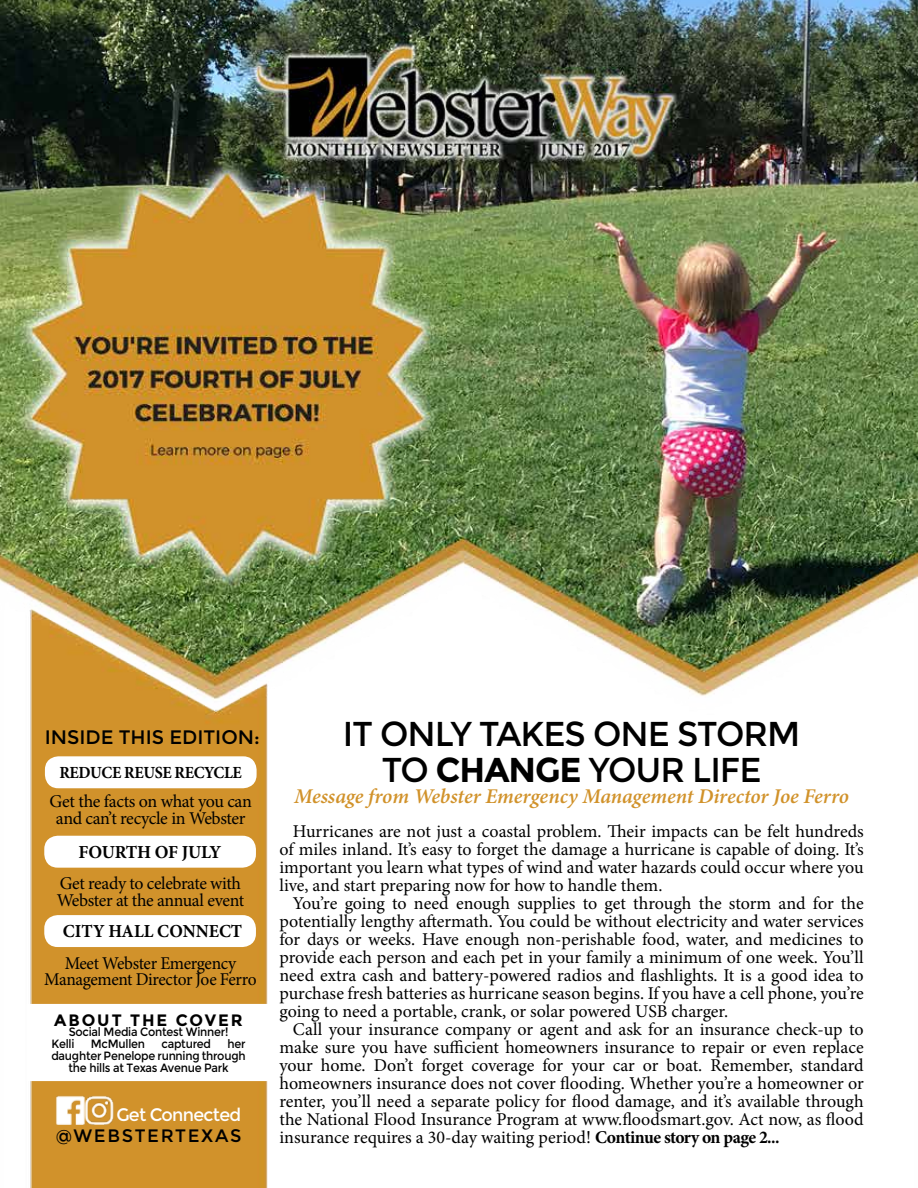
<style>
.page{position:relative;width:918px;height:1188px;background:#fff}
.page>*{position:absolute;margin:0;border:0;box-sizing:border-box;transform-origin:0 0}
.t1{font:34.5px/36px "Montserrat";letter-spacing:-.03em;color:#000}
.t2{font:italic 600 21px "Minion Pro";letter-spacing:-.005em;color:#d1922a}
.t3{font:19.5px "Montserrat";color:#000}
.t4{font:700 18.3px "Minion Pro";letter-spacing:-.01em;color:#000;scale:.96 1}
.t5{font:700 18.3px "Minion Pro";letter-spacing:-.01em;color:#000}
.t6{font:18px/18px "Minion Pro";letter-spacing:-.015em;color:#000;text-align:justify}
.t7{font:18px "Montserrat";letter-spacing:.09em;color:#000}
.t8{font:18px "Montserrat";letter-spacing:-.04em;color:#fff}
.t9{font:700 16.95px "Minion Pro";letter-spacing:-.02em;color:#000;scale:.94 1}
.t10{font:700 16.5px "Montserrat";letter-spacing:.12em;color:#000}
.t11{font:12px/12px "Montserrat";letter-spacing:-.02em;color:#000;scale:.93 1}
.s1{font-weight:700}
</style>
<div class="page">
<img style="left:0;top:0;width:918px;height:1188px">
<div style="left:29px;top:1006px;width:239px;height:73px;background:#fff"></div>
<div style="left:45px;top:756px;width:212px;height:32px;background:#fff;border-radius:13px"></div>
<div style="left:44px;top:836px;width:212px;height:32px;background:#fff;border-radius:13px"></div>
<img style="left:53px;top:1094px;width:61px;height:31px">
<div style="left:44px;top:915px;width:212px;height:32px;background:#fff;border-radius:13px"></div>
<p class="t3" style="left:45px;top:725px;width:217px">INSIDE THIS EDITION:</p>
<p class="t9" style="left:59px;top:761px;width:196px">REDUCE REUSE RECYCLE</p>
<p class="t6" style="left:50px;top:794px;width:204px;line-height:16.5px;text-align:center">Get the facts on what you can and can’t recycle in Webster</p>
<p class="t5" style="left:79px;top:839px;width:144px">FOURTH OF JULY</p>
<p class="t6" style="left:57px;top:875px;width:189px;line-height:16.5px">Get ready to celebrate with<br>Webster at the annual event</p>
<p class="t4" style="left:63px;top:918px;width:188px">CITY HALL CONNECT</p>
<p class="t6" style="left:44px;top:955px;width:214px;line-height:16.5px;text-align:center">Meet Webster Emergency<br>Management Director Joe Ferro</p>
<p class="t10" style="left:54px;top:1010px;width:190px">ABOUT THE COVER</p>
<p class="t11" style="left:51px;top:1026px;width:192px;text-indent:17px">Social Media Contest Winner!<br>Kelli</p>
<p class="t11" style="left:91px;top:1038px;width:60px">McMullen</p>
<p class="t11" style="left:162px;top:1038px;width:55px">captured</p>
<p class="t11" style="left:228px;top:1038px;width:21px">her</p>
<p class="t11" style="left:51px;top:1050px;width:210px">daughter Penelope running through</p>
<p class="t11" style="left:68px;top:1062px;width:174px">the hills at Texas Avenue Park</p>
<p class="t8" style="left:116px;top:1104px;width:126px">Get Connected</p>
<p class="t7" style="left:56px;top:1125px;width:187px">@WEBSTERTEXAS</p>
<h1 class="t1" style="left:382px;top:716px;width:376px;text-indent:295px">storm<br>to <span class="s1">CHANGE</span> your li fe</h1>
<p class="t2" style="left:294px;top:781px;width:557px">Message from Webster Emergency Management Director Joe Ferro</p>
<p class="t6" style="left:279px;top:822px;width:586px;text-indent:14px">Hurricanes are not just a coastal problem. Their impacts can be felt hundreds of miles inland. It’s easy to forget the damage a hurricane is capable of doing. It’s important you learn what types of wind and water hazards could occur where you live, and start preparing now for how to handle them.</p>
<p class="t6" style="left:279px;top:894px;width:586px;text-indent:14px">You’re going to need enough supplies to get through the storm and for the potentially lengthy aftermath. You could be without electricity and water services for days or weeks. Have enough non-perishable food, water, and medicines to provide each person and each pet in your family a minimum of one week. You’ll need extra cash and battery-powered radios and flashlights. It is a good idea to purchase fresh batteries as hurricane season begins. If you have a cell phone, you’re going to need a portable, crank, or solar powered USB charger.</p>
<p class="t6" style="left:279px;top:1020px;width:586px;text-indent:14px">Call your insurance company or agent and ask for an insurance check-up to make sure you have sufficient homeowners insurance to repair or even replace your home. Don’t forget coverage for your car or boat. Remember, standard homeowners insurance does not cover flooding. Whether you’re a homeowner or renter, you’ll need a separate policy for flood damage, and it’s available through the National Flood Insurance Program at www.floodsmart.gov. Act now, as flood insurance requires a 30-day waiting period! <span class="s1">Continue story on page 2...</span></p>
<h1 class="t1" style="left:343px;top:716px;width:158px">It on ly takes</h1>
<h1 class="t1" style="left:593px;top:716px;width:26px">one</h1>
</div>
